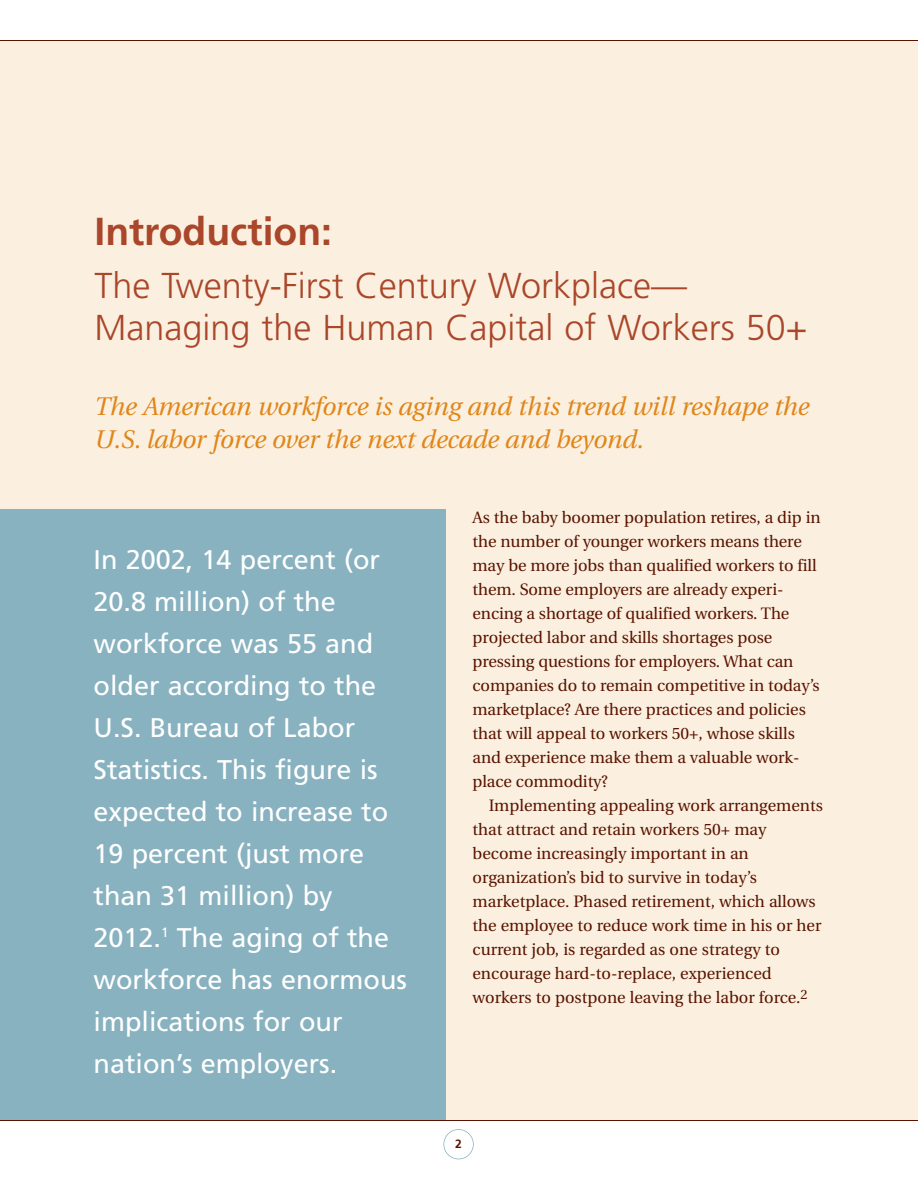
<style>
.page{position:relative;width:918px;height:1188px;background:#fff}
.page>*{position:absolute;margin:0;border:0;box-sizing:border-box;transform-origin:0 0}
.t1{font:700 39px "Frutiger LT";color:#aa462a}
.t2{font:300 36px/42px "Frutiger LT";color:#aa462a}
.t3{font:27px/42px "Frutiger LT";color:#fff}
.t4{font:italic 25.5px/33px "Utopia";letter-spacing:-.005em;color:#e0861a}
.t5{font:16.5px/24px "Utopia";letter-spacing:-.005em;color:#5a1300}
.t6{font:700 12px "Frutiger LT";color:#5a1300}
</style>
<div class="page">
<div style="left:0;top:40px;width:918px;height:1080px;background:#fbf0e0"></div>
<div style="left:443px;top:1129px;width:31px;height:30px;border:2px solid #88b2c0;border-radius:50%"></div>
<hr style="left:0;top:40px;width:918px;height:1px;background:#5a1300">
<div style="left:0;top:509px;width:446px;height:611px;background:#88b2c0"></div>
<hr style="left:0;top:1120px;width:918px;height:1px;background:#5a1300">
<h1 class="t1" style="left:94px;top:217px;width:239px">Introduction:</h1>
<h2 class="t2" style="left:94px;top:266px;width:714px">The Twenty-First Century Workplace—<br>Managing the Human Capital of Workers 50+</h2>
<h3 class="t4" style="left:94px;top:392px;width:717px">The American workforce is aging and this trend will reshape the<br>U.S. labor force over the next decade and beyond.</h3>
<p class="t3" style="left:94px;top:540px;width:315px">In 2002, 14 percent (or<br>20.8 million) of the workforce was 55 and older according to the<br>U.S. Bureau of Labor<br>Statistics. This figure is expected to increase to<br>19 percent (just more than 31 million) by<br>2012.<sup>1</sup> The aging of the workforce has enormous implications for our nation’s employers.</p>
<p class="t5" style="left:472px;top:507px;width:350px">As the baby boomer population retires, a dip in the number of younger workers means there may be more jobs than qualified workers to fill them. Some employers are already experi&shy;encing a shortage of qualified workers. The projected labor and skills shortages pose pressing questions for employers. What can companies do to remain competitive in today’s marketplace? Are there practices and policies that will appeal to workers 50+, whose skills and experience make them a valuable work&shy;place commodity?</p>
<p class="t5" style="left:472px;top:795px;width:352px;text-indent:16px">Implementing appealing work arrangements that attract and retain workers 50+ may become increasingly important in an organization’s bid to survive in today’s marketplace. Phased retirement, which allows the employee to reduce work time in his or her current job, is regarded as one strategy to encourage hard-to-replace, experienced workers to postpone leaving the labor force.<sup>2</sup></p>
<p class="t6" style="left:455px;top:1139px;width:8px">2</p>
</div>
